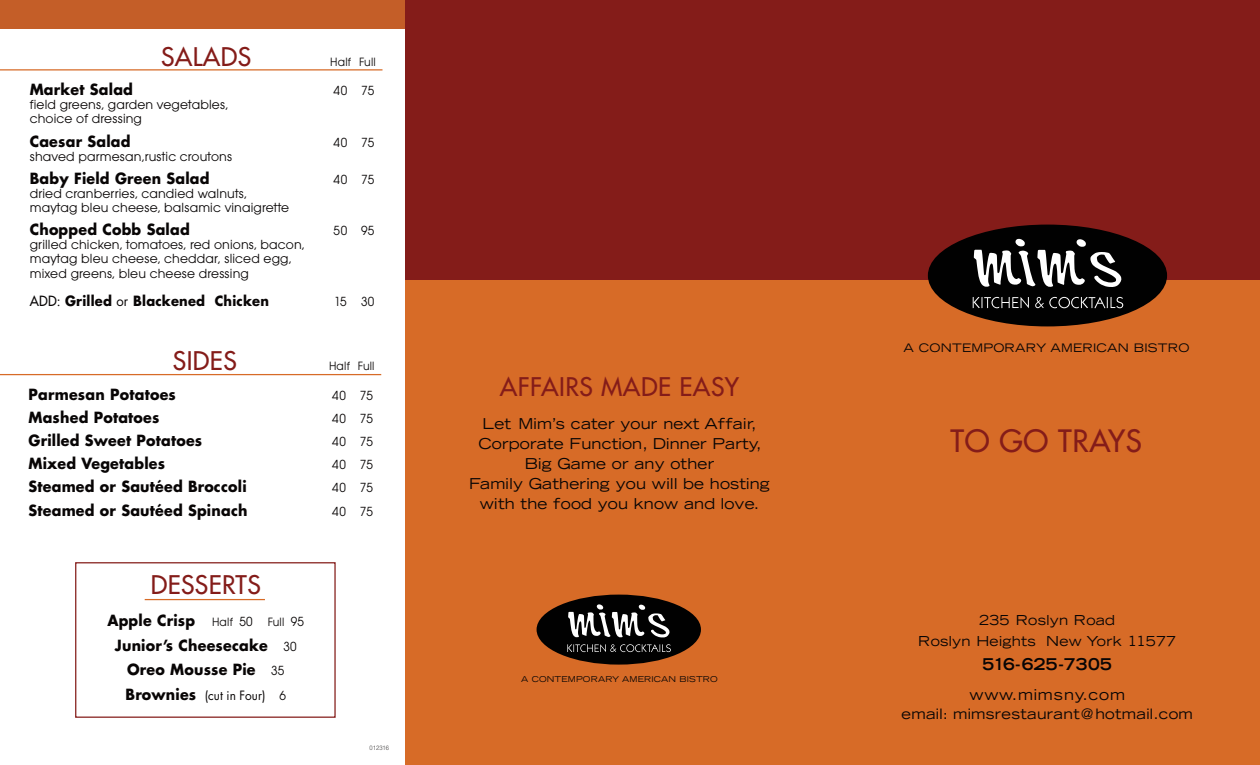
<style>
.page{position:relative;width:1260px;height:765px;background:#fff}
.page>*{position:absolute;margin:0;border:0;box-sizing:border-box;transform-origin:0 0}
.t1{font:30px "Futura";letter-spacing:.02em;color:#841c19}
.t2{font:25px "Futura";letter-spacing:.015em;color:#841c19}
.t3{font:700 expanded 16.25px "Trade Gothic LH";letter-spacing:.02em;color:#080505}
.t4{font:700 15px/24.8px "Futura";letter-spacing:.015em;color:#080505;text-align:center;scale:.95 1}
.t5{font:expanded 15px/20px "Trade Gothic LH";letter-spacing:.01em;color:#080505;text-align:center}
.t6{font:expanded 15px "Trade Gothic LH";letter-spacing:.05em;color:#080505}
.t7{font:expanded 14.38px "Trade Gothic LH";letter-spacing:.02em;color:#080505}
.t8{font:13.75px/14.1px "Avant Garde ITC";letter-spacing:.01em;color:#080505}
.t9{font:13.75px "Avant Garde ITC";letter-spacing:.01em;color:#080505;scale:.95 1}
.t10{font:expanded 13.75px/21.2px "Trade Gothic LH";letter-spacing:.02em;color:#080505;text-align:center}
.t11{font:700 13.75px "Futura";letter-spacing:.015em;color:#080505;scale:.95 1}
.t12{font:12.5px "Futura";color:#080505;scale:.95 1}
.t13{font:12.5px "Avant Garde ITC";letter-spacing:.015em;color:#080505;scale:.95 1}
.t14{font:expanded 11.75px "Trade Gothic LH";letter-spacing:.02em;color:#080505}
.t15{font:expanded 8.12px "Trade Gothic LH";letter-spacing:.02em;color:#080505}
.t16{font:300 6.25px "Helvetica";color:rgb(8 5 5/.8);scale:.93 1}
.s1{font-weight:400}
.s2{font-family:"Avant Garde ITC";font-weight:400;font-size:12.5px}
.s3{font-family:"Avant Garde ITC";font-weight:400;font-size:13.75px}
.s4{font-weight:700;font-size:15px}
.s5{font-family:"Avant Garde ITC";font-size:13.75px}
</style>
<div class="page">
<div style="left:0;top:0;width:838px;height:28px;background:#c45e28"></div>
<div style="left:405px;top:0;width:855px;height:765px;background:#d76b27"></div>
<div style="left:405px;top:0;width:855px;height:280px;background:#841c19"></div>
<div style="left:928px;top:225px;width:239px;height:101px;background:#010101;border-radius:50%"></div>
<svg style="left:974px;top:238px;width:148px;height:49px"></svg>
<svg style="left:973px;top:297px;width:56px;height:11px"></svg>
<svg style="left:1035px;top:297px;width:88px;height:11px"></svg>
<div style="left:537px;top:595px;width:164px;height:70px;background:#010101;border-radius:50%"></div>
<svg style="left:567px;top:604px;width:104px;height:48px"></svg>
<hr style="left:0;top:69px;width:382px;height:2px;background:#d76b27">
<hr style="left:0;top:374px;width:381px;height:1px;background:#d76b27">
<div style="left:75px;top:562px;width:261px;height:156px;border:1px solid #841c19"></div>
<hr style="left:145px;top:599px;width:120px;height:1px;background:#d76b27">
<h2 class="t2" style="left:161px;top:44px;width:92px">SALADS</h2>
<p class="t13" style="left:330px;top:57px;width:49px">Half Full</p>
<p class="t4" style="left:30px;top:79px;width:110px">Market Salad</p>
<p class="t9" style="left:333px;top:86px;width:45px">40 75</p>
<p class="t8" style="left:30px;top:99px;width:200px">field greens, garden vegetables, choice of dressing</p>
<p class="t4" style="left:30px;top:130px;width:108px">Caesar Salad</p>
<p class="t9" style="left:333px;top:137px;width:45px">40 75</p>
<p class="t8" style="left:30px;top:150px;width:204px">shaved parmesan,rustic croutons</p>
<p class="t4" style="left:30px;top:167px;width:191px">Baby Field Green Salad</p>
<p class="t9" style="left:333px;top:175px;width:45px">40 75</p>
<p class="t8" style="left:30px;top:188px;width:261px">dried cranberries, candied walnuts, maytag bleu cheese, balsamic vinaigrette</p>
<p class="t4" style="left:30px;top:219px;width:170px">Chopped Cobb Salad</p>
<p class="t9" style="left:333px;top:226px;width:45px">50 95</p>
<p class="t8" style="left:30px;top:239px;width:276px">grilled chicken, tomatoes, red onions, bacon, maytag bleu cheese, cheddar, sliced egg, mixed greens, bleu cheese dressing</p>
<p class="t11" style="left:30px;top:294px;width:253px"><span class="s1">ADD:</span> Grilled <span class="s1">or</span> Blackened Chicken</p>
<p class="t9" style="left:334px;top:297px;width:44px">15 30</p>
<h2 class="t2" style="left:173px;top:349px;width:65px">SIDES</h2>
<p class="t4" style="left:29px;top:383px;width:157px">Parmesan Potatoes</p>
<p class="t9" style="left:332px;top:391px;width:45px">40 75</p>
<p class="t4" style="left:29px;top:406px;width:139px">Mashed Potatoes</p>
<p class="t9" style="left:332px;top:414px;width:45px">40 75</p>
<p class="t4" style="left:29px;top:430px;width:184px">Grilled Sweet Potatoes</p>
<p class="t9" style="left:332px;top:437px;width:45px">40 75</p>
<p class="t4" style="left:29px;top:453px;width:145px">Mixed Vegetables</p>
<p class="t9" style="left:332px;top:460px;width:45px">40 75</p>
<p class="t4" style="left:29px;top:476px;width:231px">Steamed or Sautéed Broccoli</p>
<p class="t9" style="left:332px;top:483px;width:45px">40 75</p>
<p class="t4" style="left:29px;top:499px;width:232px">Steamed or Sautéed Spinach</p>
<p class="t9" style="left:332px;top:506px;width:45px">40 75</p>
<p class="t13" style="left:329px;top:362px;width:49px">Half Full</p>
<h2 class="t2" style="left:151px;top:572px;width:112px">DESSERTS</h2>
<p class="t4" style="left:107px;top:609px;width:209px">Apple Crisp <span class="s2">Half</span> <span class="s3">50</span> <span class="s2">Full</span> <span class="s3">95<br></span>Junior’s Cheesecake <span class="s3">30<br></span>Oreo Mousse Pie <span class="s3">35</span></p>
<p class="t12" style="left:126px;top:690px;width:170px"><span class="s4">Brownies</span> (cut in Four) <span class="s5">6</span></p>
<p class="t16" style="left:370px;top:742px;width:22px">012316</p>
<h2 class="t2" style="left:500px;top:374px;width:241px">AFFAIRS MADE EASY</h2>
<p class="t5" style="left:469px;top:415px;width:302px">Let Mim’s cater your next Affair,<br>Corporate Function, Dinner Party,<br>Big Game or any other<br>Family Gathering you will be hosting with the food you know and love.</p>
<p class="t15" style="left:521px;top:677px;width:198px">A CONTEMPORARY AMERICAN BISTRO</p>
<p class="t14" style="left:904px;top:344px;width:288px">A CONTEMPORARY AMERICAN BISTRO</p>
<h1 class="t1" style="left:951px;top:426px;width:193px">TO GO TRAYS</h1>
<p class="t10" style="left:918px;top:610px;width:259px">235 Roslyn Road<br>Roslyn Heights New York 11577</p>
<p class="t3" style="left:983px;top:658px;width:131px">516-625-7305</p>
<p class="t6" style="left:969px;top:689px;width:157px">www.mimsny.com</p>
<p class="t7" style="left:901px;top:709px;width:293px">email: mimsrestaurant@ hotmail.com</p>
</div>
